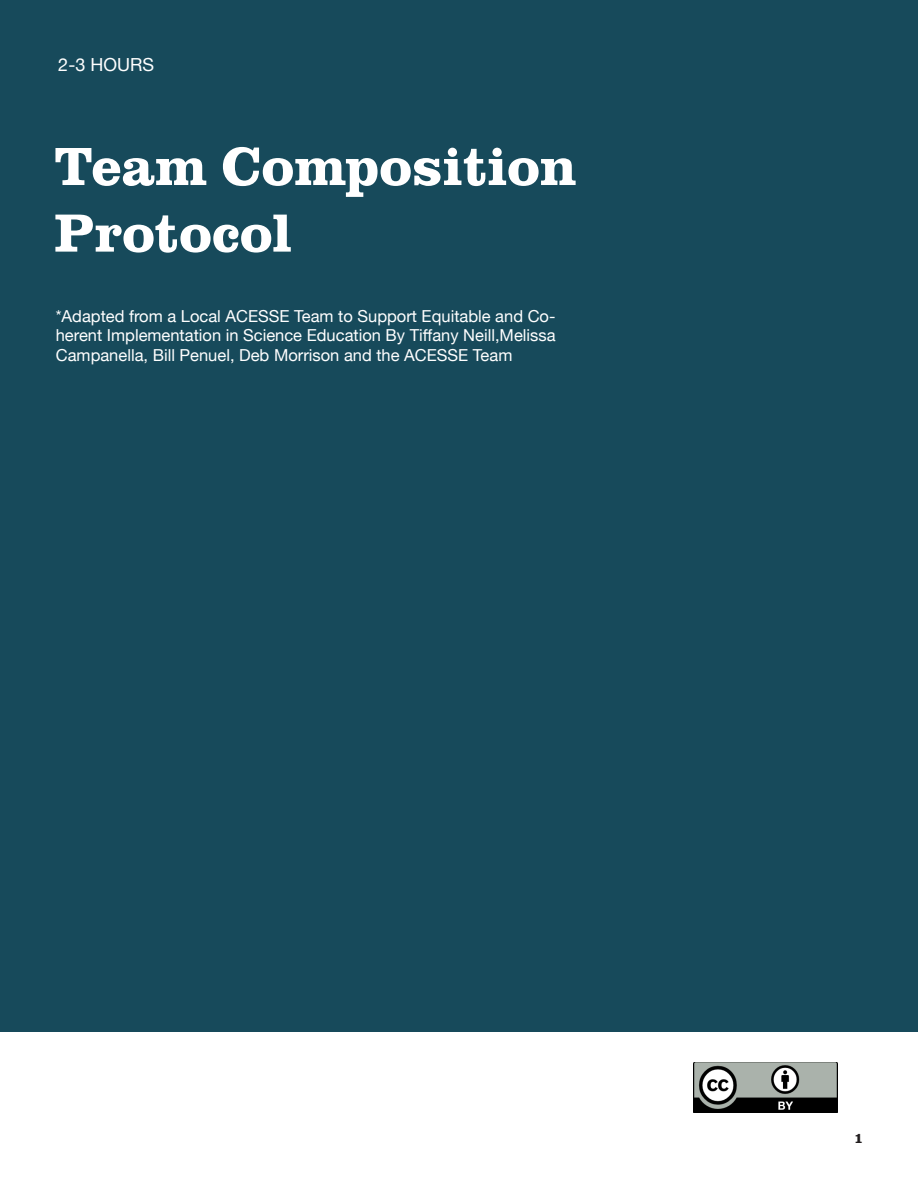
<style>
.page{position:relative;width:918px;height:1188px;background:#fff}
.page>*{position:absolute;margin:0;border:0;box-sizing:border-box;transform-origin:0 0}
.t1{font:700 55.5px/66.6px "Clarendon URW";color:#fff}
.Headline_-_Medium{font:18px "Helvetica Neue";color:#fff}
.Author{font:16.5px/19.8px "Helvetica Neue";color:#fff;text-align:justify}
.Page_Number{font:700 15px "Clarendon URW";color:#231f20}
</style>
<div class="page">
<img style="left:693px;top:1062px;width:145px;height:51px">
<div style="left:0;top:0;width:918px;height:1031px;background:#174a5b"></div>
<p class="Headline_-_Medium" style="left:58px;top:52px;width:97px">2-3 HOURS</p>
<p class="t1" style="left:54px;top:130px;width:524px">Team Composition<br>Protocol</p>
<p class="Author" style="left:56px;top:307px;width:501px">*Adapted from a Local ACESSE Team to Support Equitable and Co&shy;herent Implementation in Science Education By Tiffany Neill,Melissa Campanella, Bill Penuel, Deb Morrison and the ACESSE Team</p>
<p class="Page_Number" style="left:854px;top:1127px;width:11px">1</p>
</div>
